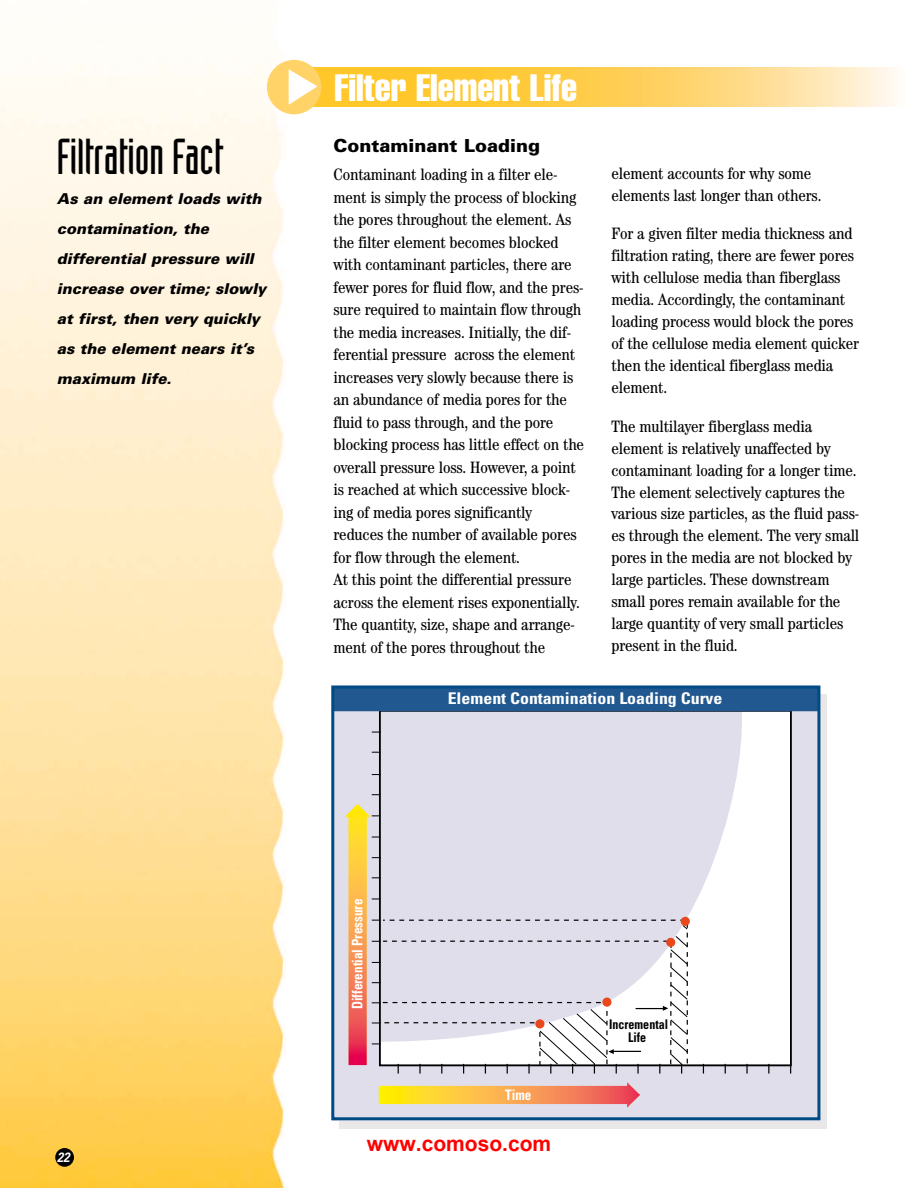
<style>
.page{position:relative;width:918px;height:1188px;background:#fff}
.page>*{position:absolute;margin:0;border:0;box-sizing:border-box;transform-origin:0 0}
.t1{font:49.5px "Industria LT Solid";color:#000}
.t2{font:extra-condensed 37.5px "Helvetica";color:#fff}
.t3{font:700 21px "Arial";color:#f00}
.t4{font:900 18px "Univers";color:#000}
.t5{font:condensed 16.5px/22.5px "Century LT";letter-spacing:-.005em;color:#000}
.t6{font:700 condensed 16.05px "Univers";color:#fff;scale:1.11 1}
.t7{font:italic 900 15px/30px "Univers";color:#000}
.t8{font:700 condensed 14.55px "Univers";color:#fff;scale:.9 1}
.t9{font:italic 700 13.5px "Univers";color:#fff;scale:.85 1}
.t10{font:700 condensed 13.35px/13.4px "Univers";color:#000;text-align:center;scale:.9 1}
</style>
<div class="page">
<div style="left:340px;top:694px;width:487px;height:435px;background:#eae7e8"></div>
<img style="left:0;top:61px;width:285px;height:1127px">
<img style="left:313px;top:67px;width:584px;height:40px">
<div style="left:267px;top:60px;width:54px;height:54px;background:#ffd368;border-radius:50%"></div>
<svg style="left:289px;top:69px;width:28px;height:36px"></svg>
<div style="left:55px;top:1148px;width:19px;height:19px;background:#000;border-radius:50%"></div>
<div style="left:333px;top:691px;width:486px;height:430px;background:#e0deeb"></div>
<svg style="left:681px;top:713px;width:108px;height:350px;fill:#fff"></svg>
<svg style="left:419px;top:1067px;width:2px;height:7px"></svg>
<svg style="left:528px;top:1067px;width:2px;height:7px"></svg>
<svg style="left:746px;top:1064px;width:2px;height:10px"></svg>
<svg style="left:371px;top:804px;width:10px;height:261px"></svg>
<img style="left:345px;top:804px;width:25px;height:261px">
<img style="left:379px;top:1082px;width:261px;height:26px">
<div style="left:333px;top:686px;width:486px;height:25px;background:#20588f"></div>
<svg style="left:381px;top:919px;width:300px;height:148px"></svg>
<svg style="left:535px;top:1019px;width:9px;height:9px"></svg>
<div style="left:681px;top:917px;width:9px;height:9px;background:#ea471c;border-radius:50%"></div>
<svg style="left:539px;top:924px;width:149px;height:150px"></svg>
<div style="left:331px;top:685px;width:489px;height:435px;border:3px solid #004b86"></div>
<h1 class="t1" style="left:57px;top:139px;width:168px">Filtration Fact</h1>
<p class="t7" style="left:57px;top:185px;width:211px">As an element loads with contamination, the differential pressure will increase over time; slowly at first, then very quickly as the element nears it’s maximum life.</p>
<h2 class="t2" style="left:334px;top:75px;width:244px">Filter Element Life</h2>
<p class="t4" style="left:333px;top:139px;width:208px">Contaminant Loading</p>
<p class="t5" style="left:333px;top:165px;width:252px">Contaminant loading in a filter ele&shy;ment is simply the process of blocking the pores throughout the element. As the filter element becomes blocked with contaminant particles, there are fewer pores for fluid flow, and the pres&shy;sure required to maintain flow through the media increases. Initially, the dif&shy;ferential pressure across the element increases very slowly because there is an abundance of media pores for the fluid to pass through, and the pore blocking process has little effect on the overall pressure loss. However, a point is reached at which successive block&shy;ing of media pores significantly reduces the number of available pores for flow through the element.<br>At this point the differential pressure across the element rises exponentially.<br>The quantity, size, shape and arrange&shy;ment of the pores throughout the</p>
<p class="t5" style="left:611px;top:164px;width:211px;line-height:22px">element accounts for why some elements last longer than others.</p>
<p class="t5" style="left:611px;top:224px;width:249px;line-height:22px">For a given filter media thickness and filtration rating, there are fewer pores with cellulose media than fiberglass media. Accordingly, the contaminant loading process would block the pores of the cellulose media element quicker then the identical fiberglass media element.</p>
<p class="t5" style="left:611px;top:417px;width:249px;line-height:22px">The multilayer fiberglass media element is relatively unaffected by contaminant loading for a longer time.<br>The element selectively captures the various size particles, as the fluid pass&shy;es through the element. The very small pores in the media are not blocked by large particles. These downstream small pores remain available for the large quantity of very small particles present in the fluid.</p>
<p class="t6" style="left:448px;top:693px;width:249px">Element Contamination Loading Curve</p>
<p class="t9" style="left:57px;top:1152px;width:19px">22</p>
<p class="t8" style="left:352px;top:1009px;width:124px;rotate:-90deg">Differential Pressure</p>
<p class="t8" style="left:505px;top:1089px;width:31px">Time</p>
<p class="t3" style="left:367px;top:1129px;width:186px">www.comoso.com</p>
<p class="t10" style="left:609px;top:1019px;width:67px">Incremental<br>Life</p>
</div>
